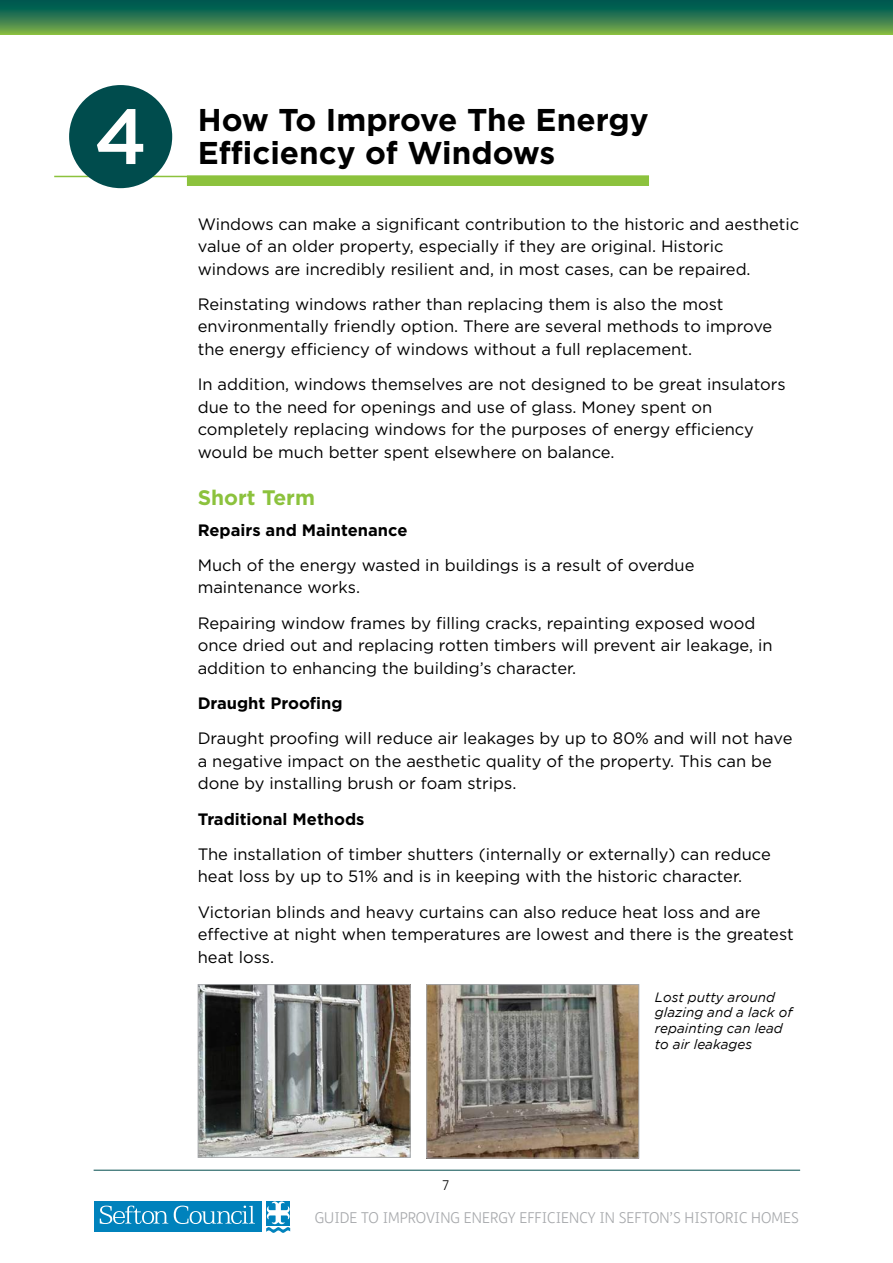
<style>
.page{position:relative;width:893px;height:1263px;background:#fff}
.page>*{position:absolute;margin:0;border:0;box-sizing:border-box;transform-origin:0 0}
.t1{font:500 78px "Gotham";color:#fff}
.t2{font:700 31.5px/33px "Gotham";color:#000}
.t3{font:700 21px "Gotham";color:#8cc23d}
.t4{font:16.5px/22.5px "Gotham";color:#000}
.t5{font:700 16.5px "Gotham";color:#000}
.t6{font:300 15px "FS Me";color:#a7a9ac}
.t7{font:italic 13.5px/15.5px "Gotham";color:#000}
.t8{font:300 13.5px "FS Me";color:#000}
</style>
<div class="page">
<div style="left:0;top:0;width:893px;height:34px;background:linear-gradient(to bottom,#004b55,#77a949)"></div>
<hr style="left:94px;top:1170px;width:706px;height:1px;background:#004c4d">
<div style="left:94px;top:1201px;width:167px;height:30px;background:#0082bc"></div>
<svg style="left:100px;top:1205px;width:68px;height:19px"></svg>
<svg style="left:174px;top:1205px;width:81px;height:19px"></svg>
<svg style="left:266px;top:1201px;width:24px;height:32px"></svg>
<hr style="left:54px;top:176px;width:595px;height:1px;background:#8cc23d">
<div style="left:187px;top:175px;width:462px;height:11px;background:#8cc23d"></div>
<div style="left:69px;top:85px;width:103px;height:103px;background:#004c4d;border-radius:50%"></div>
<img style="left:200px;top:986px;width:209px;height:170px">
<div style="left:198px;top:984px;width:213px;height:174px;border:1px solid #a7a9ac"></div>
<img style="left:428px;top:986px;width:209px;height:170px">
<div style="left:426px;top:984px;width:213px;height:174px;border:1px solid #a7a9ac"></div>
<h1 class="t1" style="left:94px;top:85px;width:55px">4</h1>
<h2 class="t2" style="left:198px;top:103px;width:452px">How To Improve The Energy<br>Efficiency of Windows</h2>
<p class="t4" style="left:198px;top:212px;width:603px">Windows can make a significant contribution to the historic and aesthetic value of an older property, especially if they are original. Historic windows are incredibly resilient and, in most cases, can be repaired.</p>
<p class="t4" style="left:198px;top:292px;width:576px">Reinstating windows rather than replacing them is also the most environmentally friendly option. There are several methods to improve the energy efficiency of windows without a full replacement.</p>
<p class="t4" style="left:198px;top:373px;width:589px">In addition, windows themselves are not designed to be great insulators due to the need for openings and use of glass. Money spent on completely replacing windows for the purposes of energy efficiency would be much better spent elsewhere on balance.</p>
<p class="t3" style="left:198px;top:483px;width:119px">Short Term</p>
<p class="t5" style="left:198px;top:519px;width:211px">Repairs and Maintenance</p>
<p class="t4" style="left:198px;top:553px;width:498px">Much of the energy wasted in buildings is a result of overdue maintenance works.</p>
<p class="t4" style="left:198px;top:611px;width:576px">Repairing window frames by filling cracks, repainting exposed wood once dried out and replacing rotten timbers will prevent air leakage, in addition to enhancing the building’s character.</p>
<p class="t5" style="left:198px;top:692px;width:146px">Draught Proofing</p>
<p class="t4" style="left:198px;top:727px;width:596px">Draught proofing will reduce air leakages by up to 80% and will not have a negative impact on the aesthetic quality of the property. This can be done by installing brush or foam strips.</p>
<p class="t5" style="left:198px;top:808px;width:168px">Traditional Methods</p>
<p class="t4" style="left:198px;top:842px;width:575px">The installation of timber shutters (internally or externally) can reduce heat loss by up to 51% and is in keeping with the historic character.</p>
<p class="t4" style="left:198px;top:900px;width:597px">Victorian blinds and heavy curtains can also reduce heat loss and are effective at night when temperatures are lowest and there is the greatest heat loss.</p>
<p class="t7" style="left:655px;top:989px;width:139px">Lost putty around glazing and a lack of repainting can lead to air leakages</p>
<p class="t8" style="left:442px;top:1176px;width:9px">7</p>
<p class="t6" style="left:315px;top:1207px;width:486px">GUIDE TO IMPROVING ENERGY EFFICIENCY IN SEFTON’S HISTORIC HOMES</p>
</div>
